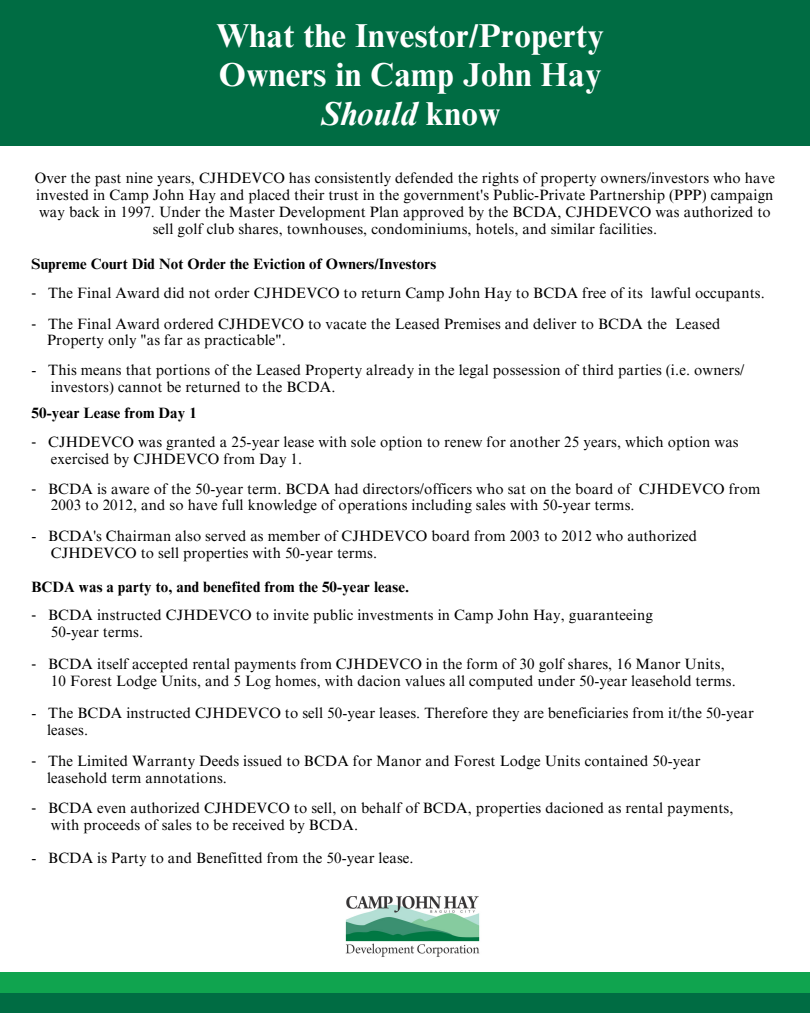
<style>
.page{position:relative;width:810px;height:1013px;background:#fff}
.page>*{position:absolute;margin:0;border:0;box-sizing:border-box;transform-origin:0 0}
.t1{font:700 33.2px/38.7px "Times NRMT Pro";letter-spacing:.01em;color:#fff;text-align:center}
.t2{font:14.9px/16.8px "Times NRMT Pro";letter-spacing:.01em;color:#000;text-align:center}
.t3{font:700 14.9px "Times NRMT Pro";letter-spacing:.01em;color:#000}
.s1{font-style:italic}
.s2{font-family:"Noto Sans"}
</style>
<div class="page">
<div style="left:0;top:0;width:810px;height:146px;background:#006c43"></div>
<div style="left:0;top:992px;width:810px;height:20px;background:#006c43"></div>
<div style="left:0;top:972px;width:810px;height:20px;background:#10a44f"></div>
<img style="left:345px;top:896px;width:135px;height:61px">
<h1 class="t1" style="left:216px;top:21px;width:389px">What the Investor/Property<br>Owners in Camp John Hay<br><span class="s1">Should</span> know</h1>
<p class="t2" style="left:35px;top:171px;width:741px">Over the past nine years, CJHDEVCO has consistently defended the rights of property owners/investors who have invested in Camp John Hay and placed their trust in the government's Public-Private Partnership (PPP) campaign way back in 1997. Under the Master Development Plan approved by the BCDA, CJHDEVCO was authorized to sell golf club shares, townhouses, condominiums, hotels, and similar facilities.</p>
<h2 class="t3" style="left:32px;top:258px;width:406px">Supreme Court Did Not Order the Eviction of Owners/Investors</h2>
<p class="t2" style="left:32px;top:286px;width:735px"><span class="s2">⁃</span> The Final Award did not order CJHDEVCO to return Camp John Hay to BCDA free of its lawful occupants.</p>
<p class="t2" style="left:32px;top:317px;width:690px"><span class="s2">⁃</span> The Final Award ordered CJHDEVCO to vacate the Leased Premises and deliver to BCDA the Leased</p>
<p class="t2" style="left:47px;top:334px;width:240px">Property only "as far as practicable".</p>
<p class="t2" style="left:32px;top:363px;width:715px">- This means that portions of the Leased Property already in the legal possession of third parties (i.e. owners/</p>
<p class="t2" style="left:51px;top:380px;width:286px">investors) cannot be returned to the BCDA.</p>
<p class="t3" style="left:32px;top:407px;width:167px">50-year Lease from Day 1</p>
<p class="t2" style="left:32px;top:435px;width:709px"><span class="s2">⁃</span> CJHDEVCO was granted a 25-year lease with sole option to renew for another 25 years, which option was</p>
<p class="t2" style="left:51px;top:452px;width:253px">exercised by CJHDEVCO from Day 1.</p>
<p class="t2" style="left:32px;top:482px;width:730px"><span class="s2">⁃</span> BCDA is aware of the 50-year term. BCDA had directors/officers who sat on the board of CJHDEVCO from</p>
<h2 class="t2" style="left:51px;top:499px;width:585px">2003 to 2012, and so have full knowledge of operations including sales with 50-year terms.</h2>
<p class="t2" style="left:32px;top:529px;width:667px">- BCDA's Chairman also served as member of CJHDEVCO board from 2003 to 2012 who authorized</p>
<p class="t2" style="left:51px;top:546px;width:328px">CJHDEVCO to sell properties with 50-year terms.</p>
<p class="t3" style="left:32px;top:581px;width:379px">BCDA was a party to, and benefited from the 50-year lease.</p>
<h2 class="t2" style="left:32px;top:608px;width:623px"><span class="s2">⁃</span> BCDA instructed CJHDEVCO to invite public investments in Camp John Hay, guaranteeing</h2>
<p class="t2" style="left:51px;top:625px;width:94px">50-year terms.</p>
<p class="t2" style="left:32px;top:657px;width:695px"><span class="s2">⁃</span> BCDA itself accepted rental payments from CJHDEVCO in the form of 30 golf shares, 16 Manor Units,</p>
<p class="t2" style="left:51px;top:674px;width:686px">10 Forest Lodge Units, and 5 Log homes, with dacion values all computed under 50-year leasehold terms.</p>
<p class="t2" style="left:32px;top:706px;width:724px">- The BCDA instructed CJHDEVCO to sell 50-year leases. Therefore they are beneficiaries from it/the 50-year</p>
<p class="t2" style="left:47px;top:723px;width:43px">leases.</p>
<p class="t2" style="left:32px;top:754px;width:670px"><span class="s2">⁃</span> The Limited Warranty Deeds issued to BCDA for Manor and Forest Lodge Units contained 50-year</p>
<p class="t2" style="left:47px;top:771px;width:181px">leasehold term annotations.</p>
<p class="t2" style="left:32px;top:801px;width:703px"><span class="s2">⁃</span> BCDA even authorized CJHDEVCO to sell, on behalf of BCDA, properties dacioned as rental payments,</p>
<p class="t2" style="left:51px;top:818px;width:309px">with proceeds of sales to be received by BCDA.</p>
<p class="t2" style="left:32px;top:850px;width:384px">- BCDA is Party to and Benefitted from the 50-year lease.</p>
</div>
